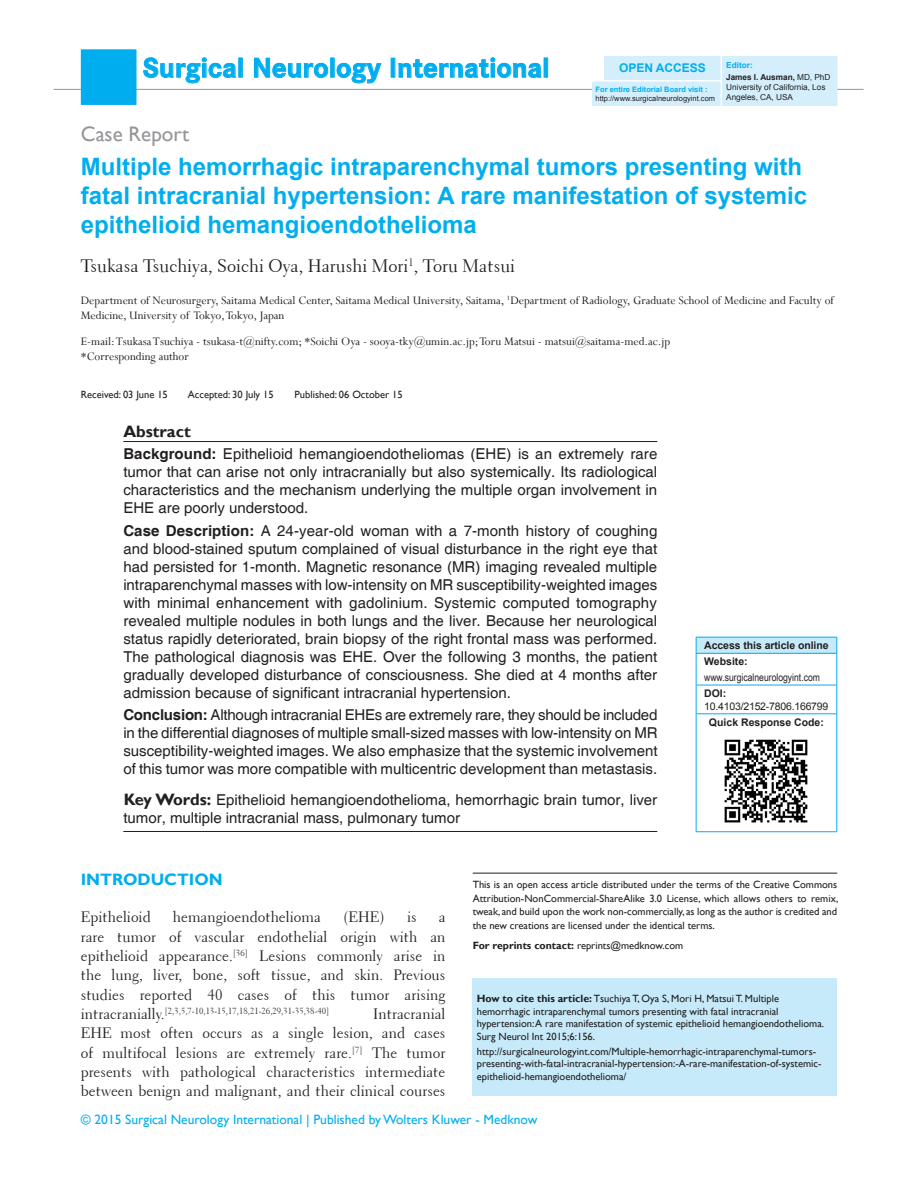
<style>
.page{position:relative;width:918px;height:1188px;background:#fff}
.page>*{position:absolute;margin:0;border:0;box-sizing:border-box;transform-origin:0 0}
.t1{font:700 27px "Corporate SBQ";color:#00aeef}
.AT{font:700 24px/28.8px "Arial";color:#00aeef}
.AH{font:21px "Gill Sans";color:#939598}
.AU{font:18px "Transitional 521 BT Roman A";color:#231f20}
.t2{font:700 16.5px "Gill Sans";color:#00aeef}
.ABSH{font:700 16.5px "Gill Sans";color:#231f20}
.ABS{font:15px/18px "Helvetica";color:#231f20;text-align:justify}
.TX{font:15px/19.4px "Transitional 521 BT Roman A";color:#231f20;text-align:justify}
.KWD{font:15px/18px "Helvetica";color:#231f20}
.t3{font:13.5px "Gill Sans";color:#00aeef}
.AFF{font:12.75px/15px "Perpetua";color:#231f20}
.ADD{font:12.75px/15px "Perpetua";color:#231f20}
.t4{font:700 12px "Arial";color:#00aeef}
.Published{font:10.5px/12.6px "Gill Sans";color:#231f20}
.OS{font:10.5px/13.5px "Gill Sans";color:#231f20;text-align:justify}
.HIS{font:10.5px "Gill Sans";color:#231f20}
.AAO{font:700 10.5px "Arial";letter-spacing:-.005em;color:#231f20}
.WEB{font:10.5px "Arial Narrow";color:#231f20}
.WEB-2{font:10.5px/12.6px "Arial";letter-spacing:-.02em;color:#231f20}
.WEB-3{font:700 10.5px "Arial";color:#231f20}
.TX-2{font:8.7px "Transitional 521 BT Roman A";color:#231f20}
.t5{font:8.25px/9.9px "Arial";letter-spacing:-.005em;color:#231f20}
.t6{font:700 8.25px/12px "Arial";letter-spacing:-.005em;color:#231f20}
.t7{font:7.5px "Arial";color:#231f20}
.t8{font:700 7.5px "Arial";color:#00aeef}
.s1{color:#00aeef}
.s2{font-weight:400}
.s3{font-weight:700}
.s4{font-family:"Gill Sans";font-weight:700;font-size:16.5px}
.s5{font-size:15px}
</style>
<div class="page">
<hr style="left:54px;top:89px;width:810px;height:1px;background:#939598">
<svg style="left:143px;top:57px;width:93px;height:27px"></svg>
<div style="left:239px;top:58px;width:4px;height:20px;border:1px solid #00aeef"></div>
<svg style="left:254px;top:58px;width:74px;height:20px"></svg>
<div style="left:330px;top:58px;width:5px;height:20px;border:1px solid #00aeef"></div>
<svg style="left:337px;top:63px;width:45px;height:21px"></svg>
<svg style="left:398px;top:57px;width:144px;height:33px"></svg>
<div style="left:544px;top:58px;width:4px;height:20px;border:1px solid #00aeef"></div>
<div style="left:81px;top:49px;width:56px;height:56px;background:#00aeef;border:1px solid #00aeef"></div>
<div style="left:723px;top:56px;width:114px;height:50px;background:#d4effb"></div>
<div style="left:605px;top:56px;width:115px;height:24px;background:#d4effb"></div>
<div style="left:593px;top:82px;width:127px;height:24px;background:#d4effb"></div>
<hr style="left:123px;top:441px;width:534px;height:1px;background:#231f20">
<hr style="left:123px;top:831px;width:534px;height:1px;background:#231f20">
<div style="left:696px;top:637px;width:141px;height:16px;background:#c6eafa"></div>
<svg style="left:696px;top:638px;width:1px;height:15px"></svg>
<svg style="left:836px;top:638px;width:1px;height:15px"></svg>
<hr style="left:696px;top:637px;width:141px;height:1px;background:#00aeef">
<hr style="left:696px;top:654px;width:1px;height:31px;background:#00aeef">
<hr style="left:836px;top:654px;width:1px;height:31px;background:#00aeef">
<hr style="left:696px;top:653px;width:141px;height:1px;background:#00aeef">
<svg style="left:696px;top:686px;width:1px;height:27px"></svg>
<svg style="left:836px;top:686px;width:1px;height:27px"></svg>
<hr style="left:696px;top:685px;width:141px;height:1px;background:#00aeef">
<hr style="left:696px;top:714px;width:1px;height:117px;background:#00aeef">
<hr style="left:836px;top:714px;width:1px;height:117px;background:#00aeef">
<hr style="left:696px;top:713px;width:141px;height:1px;background:#00aeef">
<hr style="left:696px;top:831px;width:141px;height:1px;background:#00aeef">
<img style="left:724px;top:739px;width:84px;height:84px">
<div style="left:473px;top:978px;width:364px;height:118px;background:#c6eafa"></div>
<hr style="left:473px;top:873px;width:364px;height:1px;background:#231f20">
<h1 class="t1" style="left:143px;top:51px;width:408px">Surgical Neurology International</h1>
<p class="t6" style="left:726px;top:60px;width:106px"><span class="s1">Editor:<br></span>James I. Ausman, <span class="s2">MD, PhD</span></p>
<p class="t5" style="left:726px;top:82px;width:101px">University of California, Los<br>Angeles, CA, USA</p>
<p class="t4" style="left:619px;top:60px;width:88px">OPEN ACCESS</p>
<p class="t8" style="left:596px;top:84px;width:114px">For entire Editorial Board visit :</p>
<p class="t7" style="left:596px;top:93px;width:121px">http://www.surgicalneurologyint.com</p>
<p class="AH" style="left:81px;top:122px;width:110px">Case Report</p>
<p class="AT" style="left:81px;top:153px;width:728px">Multiple hemorrhagic intraparenchymal tumors presenting with fatal intracranial hypertension: A rare manifestation of systemic epithelioid hemangioendothelioma</p>
<p class="AU" style="left:81px;top:255px;width:436px">Tsukasa Tsuchiya, Soichi Oya, Harushi Mori<sup>1</sup>, Toru Matsui</p>
<p class="AFF" style="left:81px;top:293px;width:755px">Department of Neurosurgery, Saitama Medical Center, Saitama Medical University, Saitama, <sup>1</sup>Department of Radiology, Graduate School of Medicine and Faculty of<br>Medicine, University of Tokyo, Tokyo, Japan</p>
<p class="ADD" style="left:81px;top:334px;width:591px">E‑mail: Tsukasa Tsuchiya ‑ tsukasa‑t@nifty.com; *Soichi Oya ‑ sooya‑tky@umin.ac.jp; Toru Matsui ‑ matsui@saitama‑med.ac.jp *Corresponding author</p>
<p class="HIS" style="left:81px;top:389px;width:89px">Received: 03 June 15</p>
<p class="HIS" style="left:188px;top:389px;width:87px">Accepted: 30 July 15</p>
<p class="HIS" style="left:295px;top:389px;width:110px">Published: 06 October 15</p>
<p class="ABSH" style="left:123px;top:422px;width:69px">Abstract</p>
<p class="ABS" style="left:123px;top:446px;width:536px"><span class="s3">Background:</span> Epithelioid hemangioendotheliomas (EHE) is an extremely rare tumor that can arise not only intracranially but also systemically. Its radiological characteristics and the mechanism underlying the multiple organ involvement in EHE are poorly understood.</p>
<p class="ABS" style="left:123px;top:522px;width:536px"><span class="s3">Case Description:</span> A 24‑year‑old woman with a 7‑month history of coughing and blood‑stained sputum complained of visual disturbance in the right eye that had persisted for 1‑month. Magnetic resonance (MR) imaging revealed multiple intraparenchymal masses with low‑intensity on MR susceptibility‑weighted images with minimal enhancement with gadolinium. Systemic computed tomography revealed multiple nodules in both lungs and the liver. Because her neurological status rapidly deteriorated, brain biopsy of the right frontal mass was performed.<br>The pathological diagnosis was EHE. Over the following 3 months, the patient gradually developed disturbance of consciousness. She died at 4 months after admission because of significant intracranial hypertension.</p>
<p class="ABS" style="left:123px;top:706px;width:536px"><span class="s3">Conclusion:</span> Although intracranial EHEs are extremely rare, they should be included in the differential diagnoses of multiple small‑sized masses with low‑intensity on MR susceptibility‑weighted images. We also emphasize that the systemic involvement of this tumor was more compatible with multicentric development than metastasis.</p>
<p class="KWD" style="left:123px;top:791px;width:535px"><span class="s4">Key Words:</span> Epithelioid hemangioendothelioma, hemorrhagic brain tumor, liver tumor, multiple intracranial mass, pulmonary tumor</p>
<p class="AAO" style="left:704px;top:638px;width:126px">Access this article online</p>
<p class="WEB-3" style="left:704px;top:655px;width:45px">Website:</p>
<p class="WEB" style="left:704px;top:669px;width:117px">www.surgicalneurologyint.com</p>
<p class="WEB-2" style="left:704px;top:687px;width:126px"><span class="s3">DOI:<br></span>10.4103/2152-7806.166799</p>
<p class="AAO" style="left:709px;top:715px;width:116px">Quick Response Code:</p>
<h1 class="t2" style="left:81px;top:870px;width:143px">INTRODUCTION</h1>
<p class="TX" style="left:81px;top:908px;width:72px">Epithelioid</p>
<p class="TX" style="left:173px;top:908px;width:150px">hemangioendothelioma</p>
<p class="TX" style="left:343px;top:908px;width:44px">(EHE)</p>
<p class="TX" style="left:407px;top:908px;width:11px">is</p>
<p class="TX" style="left:81px;top:908px;width:366px;text-indent:358px">a rare tumor of vascular endothelial origin with an epithelioid appearance.<sup>[36]</sup> Lesions commonly arise in the lung, liver, bone, soft tissue, and skin. Previous studies reported 40 cases of this tumor arising</p>
<p class="TX-2" style="left:81px;top:1006px;width:250px"><span class="s5">intracranially.</span>[2,3,5,7‑10,13‑15,17,18,21‑26,29,31‑35,38‑40]</p>
<p class="TX" style="left:81px;top:1004px;width:366px;text-indent:292px">Intracranial EHE most often occurs as a single lesion, and cases of multifocal lesions are extremely rare.<sup>[7]</sup> The tumor presents with pathological characteristics intermediate between benign and malignant, and their clinical courses</p>
<p class="OS" style="left:473px;top:878px;width:367px">This is an open access article distributed under the terms of the Creative Commons Attribution-NonCommercial-ShareAlike 3.0 License, which allows others to remix, tweak, and build upon the work non-commercially, as long as the author is credited and the new creations are licensed under the identical terms.</p>
<p class="OS" style="left:473px;top:939px;width:212px"><span class="s3">For reprints contact:</span> reprints@medknow.com</p>
<p class="Published" style="left:477px;top:992px;width:349px"><span class="s3">How to cite this article:</span> Tsuchiya T, Oya S, Mori H, Matsui T. Multiple hemorrhagic intraparenchymal tumors presenting with fatal intracranial hypertension: A rare manifestation of systemic epithelioid hemangioendothelioma.<br>Surg Neurol Int 2015;6:156.</p>
<p class="Published" style="left:477px;top:1045px;width:346px">http://surgicalneurologyint.com/Multiple-hemorrhagic-intraparenchymal-tumors&shy;presenting-with-fatal-intracranial-hypertension:-A-rare-manifestation-of-systemic&shy;epithelioid-hemangioendothelioma/</p>
<p class="t3" style="left:81px;top:1112px;width:458px">© 2015 Surgical Neurology International | Published by Wolters Kluwer - Medknow</p>
</div>
